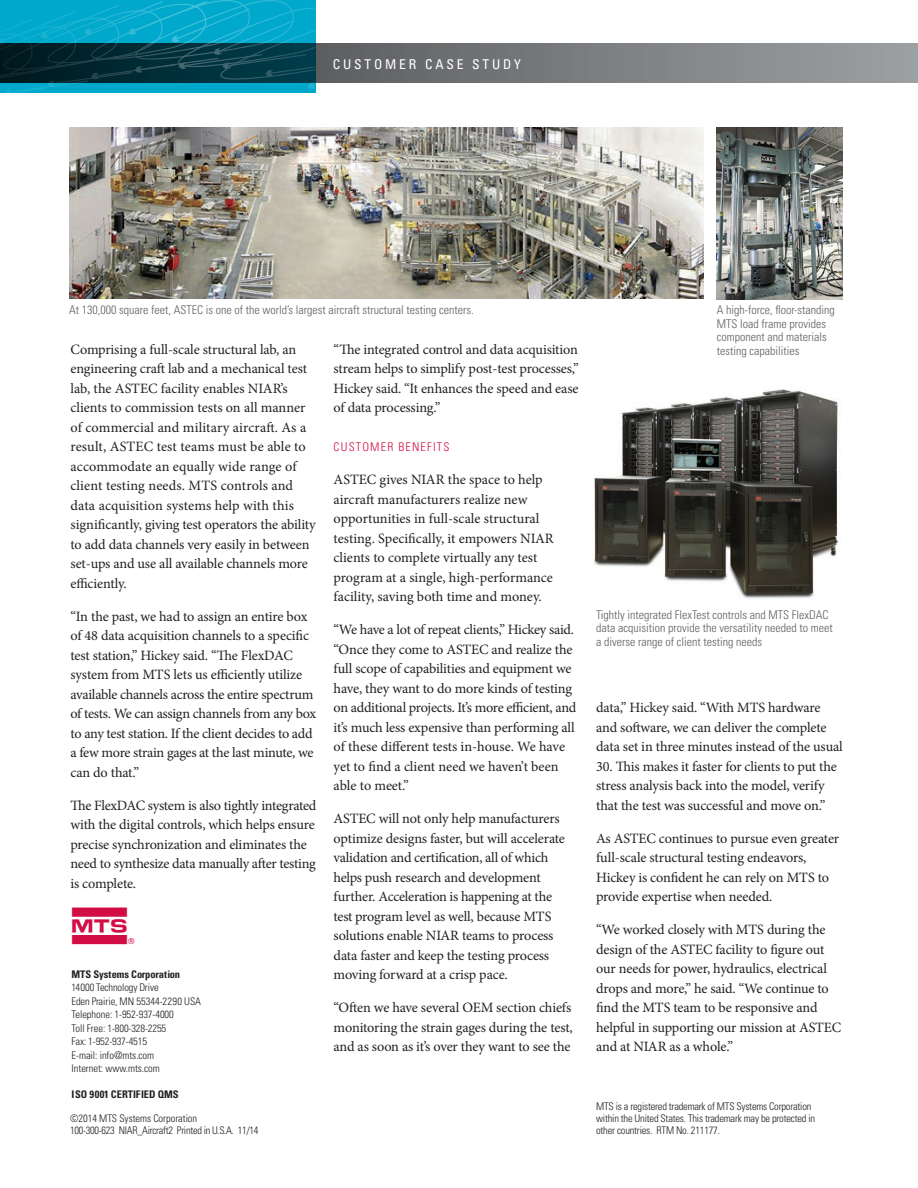
<style>
.page{position:relative;width:918px;height:1188px;background:#fff}
.page>*{position:absolute;margin:0;border:0;box-sizing:border-box;transform-origin:0 0}
.t1{font:40.5px "MTS Systems";color:#d20d44}
.BODY_COPY2{font:14.25px/19.5px "Minion Pro";letter-spacing:-.01em;color:#231f20}
.SUBHEADS2{font:condensed 13.5px "Univers";letter-spacing:.21em;color:#fff}
.Captions{font:300 condensed 12px/13.5px "Univers";color:#5f5f62}
.SUBHEADS2-2{font:300 condensed 12px "Univers";letter-spacing:.1em;color:#d20d44}
.Captions-2{font:300 condensed 10.5px/12px "Univers";letter-spacing:-.02em;color:#231f20}
.Text{font:300 condensed 10.5px/13.5px "Univers";letter-spacing:-.005em;color:#231f20}
.subheads{font:700 condensed 10.5px "Univers";letter-spacing:-.005em;color:#231f20}
.Corp_Office_Names{font:300 condensed 10.5px "Univers";letter-spacing:-.005em;color:#231f20}
</style>
<div class="page">
<svg style="left:315px;top:44px;width:603px;height:38px"></svg>
<svg style="left:0;top:0;width:315px;height:93px"></svg>
<img style="left:593px;top:389px;width:247px;height:210px">
<img style="left:716px;top:127px;width:126px;height:172px">
<img style="left:69px;top:127px;width:634px;height:172px">
<p class="SUBHEADS2" style="left:333px;top:56px;width:190px">CUSTOMER CASE STUDY</p>
<p class="Captions" style="left:69px;top:303px;width:406px">At 130,000 square feet, ASTEC is one of the world’s largest aircraft structural testing centers.</p>
<p class="BODY_COPY2" style="left:70px;top:340px;width:247px">Comprising a full-scale structural lab, an engineering craft lab and a mechanical test lab, the ASTEC facility enables NIAR’s clients to commission tests on all manner of commercial and military aircraft. As a result, ASTEC test teams must be able to accommodate an equally wide range of client testing needs. MTS controls and data acquisition systems help with this significantly, giving test operators the ability to add data channels very easily in between set-ups and use all available channels more efficiently.</p>
<p class="BODY_COPY2" style="left:70px;top:607px;width:247px">“In the past, we had to assign an entire box of 48 data acquisition channels to a specific test station,” Hickey said. “The FlexDAC system from MTS lets us efficiently utilize available channels across the entire spectrum of tests. We can assign channels from any box to any test station. If the client decides to add a few more strain gages at the last minute, we can do that.”</p>
<p class="BODY_COPY2" style="left:70px;top:796px;width:247px">The FlexDAC system is also tightly integrated with the digital controls, which helps ensure precise synchronization and eliminates the need to synthesize data manually after testing is complete.</p>
<p class="t1" style="left:70px;top:907px;width:68px">l</p>
<p class="subheads" style="left:72px;top:968px;width:110px">MTS Systems Corporation</p>
<p class="Text" style="left:72px;top:981px;width:89px">14000 Technology Drive</p>
<p class="Text" style="left:72px;top:994px;width:131px">Eden Prairie, MN 55344-2290 USA<br>Telephone: 1-952-937-4000</p>
<p class="Text" style="left:72px;top:1021px;width:96px">Toll Free: 1-800-328-2255</p>
<p class="Text" style="left:72px;top:1035px;width:77px">Fax: 1-952-937-4515</p>
<p class="Corp_Office_Names" style="left:72px;top:1049px;width:84px">E-mail: info@mts.com</p>
<p class="Corp_Office_Names" style="left:72px;top:1062px;width:90px">Internet: www.mts.com</p>
<p class="subheads" style="left:72px;top:1088px;width:109px">ISO 9001 CERTIFIED QMS</p>
<p class="Captions-2" style="left:70px;top:1112px;width:129px">©2014 MTS Systems Corporation</p>
<p class="Captions-2" style="left:70px;top:1124px;width:190px">100-300-623 NIAR_Aircraft2 Printed in U.S.A. 11/14</p>
<p class="BODY_COPY2" style="left:334px;top:340px;width:247px;text-align:justify">“The integrated control and data acquisition stream helps to simplify post-test processes,” Hickey said. “It enhances the speed and ease of data processing.”</p>
<p class="SUBHEADS2-2" style="left:334px;top:440px;width:117px">CUSTOMER BENEFITS</p>
<p class="BODY_COPY2" style="left:334px;top:470px;width:222px">ASTEC gives NIAR the space to help aircraft manufacturers realize new opportunities in full-scale structural testing. Specifically, it empowers NIAR clients to complete virtually any test program at a single, high-performance facility, saving both time and money.</p>
<p class="BODY_COPY2" style="left:334px;top:620px;width:244px">“We have a lot of repeat clients,” Hickey said. “Once they come to ASTEC and realize the full scope of capabilities and equipment we have, they want to do more kinds of testing on additional projects. It’s more efficient, and it’s much less expensive than performing all of these different tests in-house. We have yet to find a client need we haven’t been able to meet.”</p>
<p class="BODY_COPY2" style="left:334px;top:809px;width:233px">ASTEC will not only help manufacturers optimize designs faster, but will accelerate validation and certification, all of which helps push research and development further. Acceleration is happening at the test program level as well, because MTS solutions enable NIAR teams to process data faster and keep the testing process moving forward at a crisp pace.</p>
<p class="BODY_COPY2" style="left:334px;top:998px;width:241px;text-align:justify">“Often we have several OEM section chiefs monitoring the strain gages during the test, and as soon as it’s over they want to see the</p>
<p class="Captions" style="left:717px;top:303px;width:120px">A high-force, floor-standing<br>MTS load frame provides component and materials testing capabilities</p>
<p class="Captions" style="left:596px;top:608px;width:238px">Tightly integrated FlexTest controls and MTS FlexDAC data acquisition provide the versatility needed to meet a diverse range of client testing needs</p>
<p class="BODY_COPY2" style="left:596px;top:698px;width:248px">data,” Hickey said. “With MTS hardware and software, we can deliver the complete data set in three minutes instead of the usual</p>
<p class="BODY_COPY2" style="left:596px;top:757px;width:242px">30. This makes it faster for clients to put the stress analysis back into the model, verify that the test was successful and move on.”</p>
<p class="BODY_COPY2" style="left:596px;top:829px;width:245px">As ASTEC continues to pursue even greater full-scale structural testing endeavors, Hickey is confident he can rely on MTS to provide expertise when needed.</p>
<p class="BODY_COPY2" style="left:596px;top:920px;width:247px">“We worked closely with MTS during the design of the ASTEC facility to figure out our needs for power, hydraulics, electrical drops and more,” he said. “We continue to find the MTS team to be responsive and helpful in supporting our mission at ASTEC and at NIAR as a whole.”</p>
<p class="Captions-2" style="left:596px;top:1101px;width:221px">MTS is a registered trademark of MTS Systems Corporation within the United States. This trademark may be protected in other countries. RTM No. 211177.</p>
</div>
